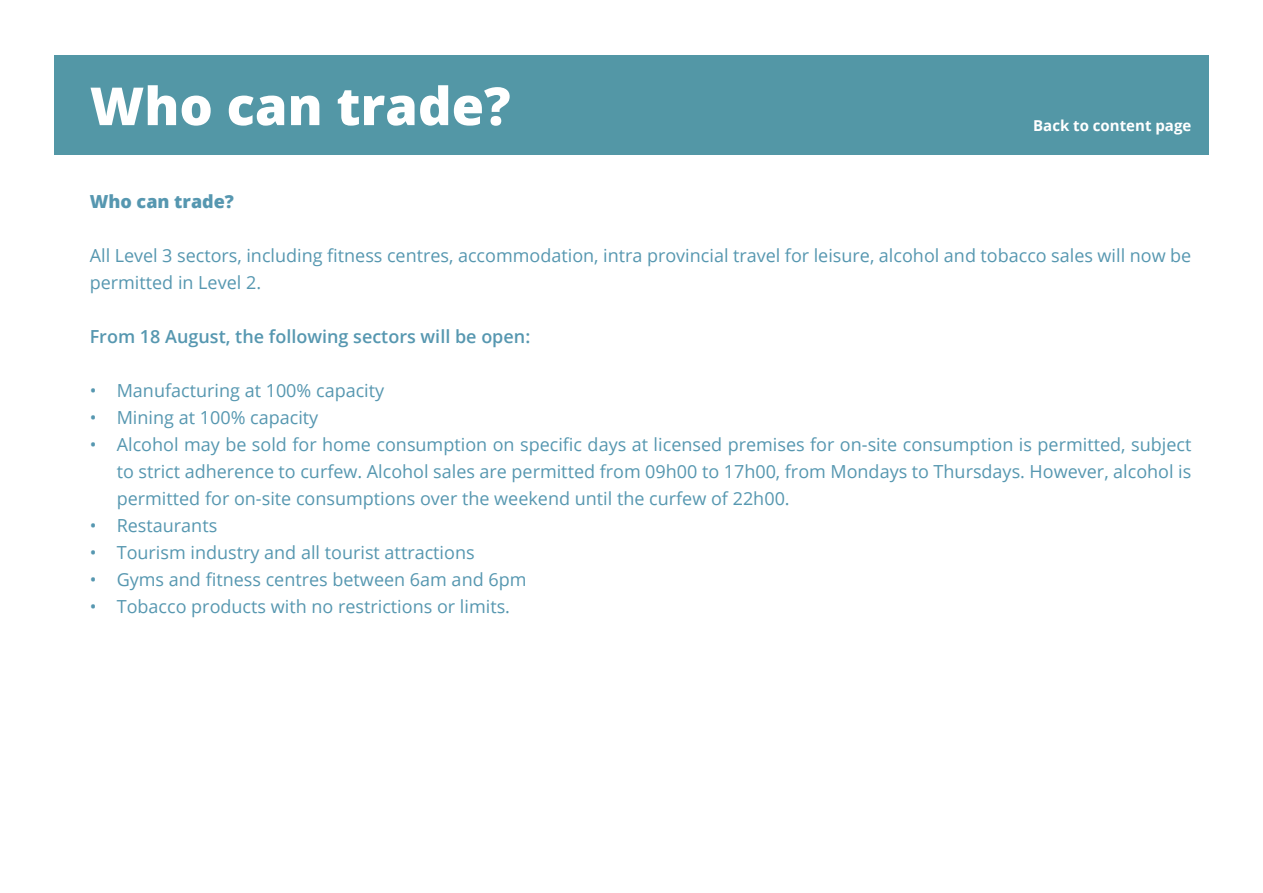
<style>
.page{position:relative;width:1263px;height:893px;background:#fff}
.page>*{position:absolute;margin:0;border:0;box-sizing:border-box;transform-origin:0 0}
.t1{font:800 52.5px "Open Sans";color:#fff}
.t2{font:18px/27px "Open Sans";color:#5697b0}
.t3{font:600 18px "Open Sans";color:#5697b0}
.t4{font:800 18px "Open Sans";color:#5697b0}
.t5{font:700 15px "Open Sans";color:#fff}
</style>
<div class="page">
<div style="left:54px;top:56px;width:1155px;height:99px;background:#5397a6"></div>
<h1 class="t1" style="left:90px;top:66px;width:422px">Who can trade?</h1>
<p class="t5" style="left:1033px;top:115px;width:160px">Back to content page</p>
<p class="t4" style="left:90px;top:187px;width:146px">Who can trade?</p>
<p class="t2" style="left:90px;top:241px;width:1103px">All Level 3 sectors, including fitness centres, accommodation, intra provincial travel for leisure, alcohol and tobacco sales will now be permitted in Level 2.</p>
<p class="t3" style="left:90px;top:324px;width:442px">From 18 August, the following sectors will be open:</p>
<p class="t2" style="left:90px;top:376px;width:296px">• Manufacturing at 100% capacity</p>
<p class="t2" style="left:90px;top:403px;width:230px">• Mining at 100% capacity</p>
<p class="t2" style="left:117px;top:430px;width:1076px;text-align:justify;text-indent:-27px">• Alcohol may be sold for home consumption on specific days at licensed premises for on-site consumption is permitted, subject to strict adherence to curfew. Alcohol sales are permitted from 09h00 to 17h00, from Mondays to Thursdays. However, alcohol is permitted for on-site consumptions over the weekend until the curfew of 22h00.</p>
<p class="t2" style="left:90px;top:511px;width:129px">• Restaurants</p>
<p class="t2" style="left:90px;top:538px;width:386px">• Tourism industry and all tourist attractions</p>
<p class="t2" style="left:90px;top:565px;width:438px">• Gyms and fitness centres between 6am and 6pm</p>
<p class="t2" style="left:90px;top:592px;width:422px">• Tobacco products with no restrictions or limits.</p>
</div>
